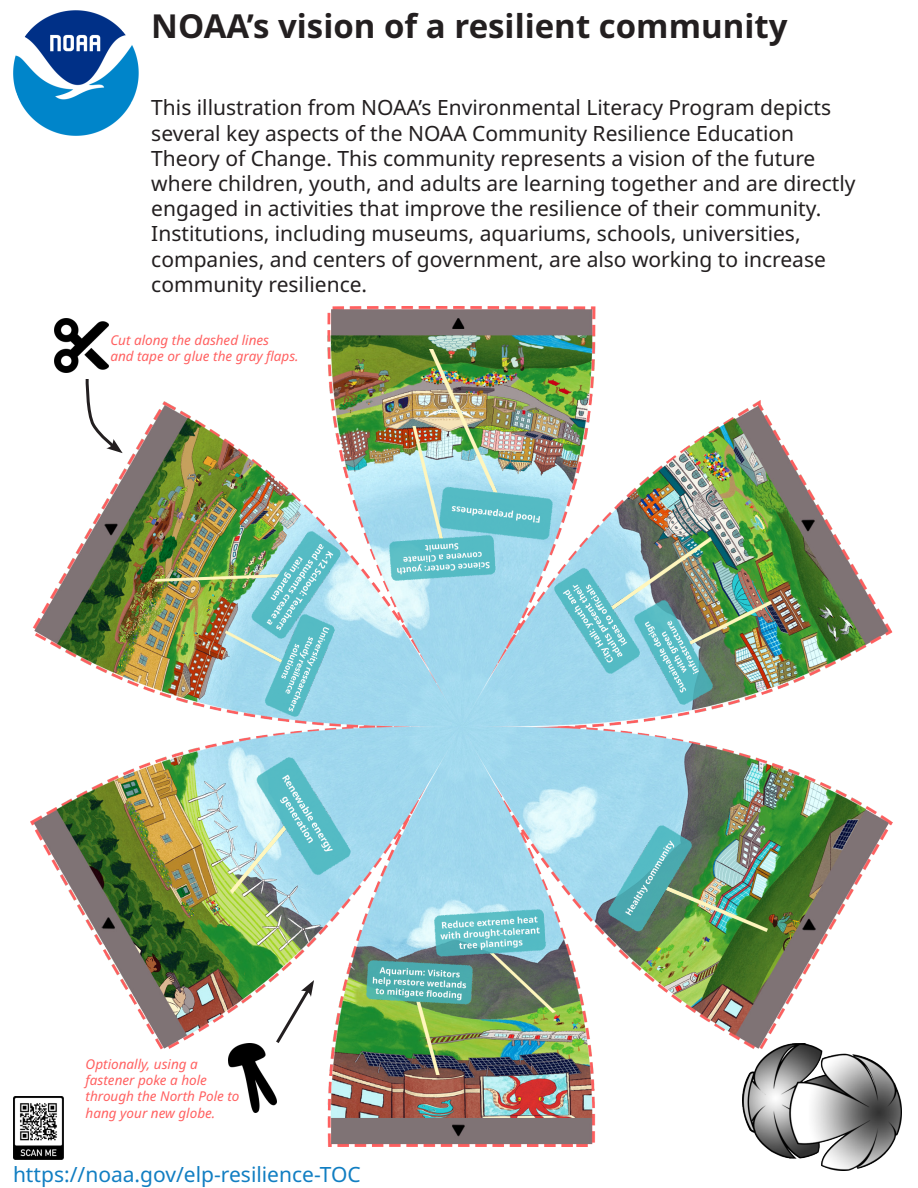
<style>
.page{position:relative;width:918px;height:1188px;background:#fff}
.page>*{position:absolute;margin:0;border:0;box-sizing:border-box;transform-origin:0 0}
.t1{font:700 33px "Noto Sans";color:#231f20}
.Abstract{font:21px/25.2px "Noto Sans";color:#231f20}
.URL{font:21px "Noto Sans";color:#117ec2}
.Directions{font:italic 13.5px/16.2px "Noto Sans";color:#ff6060}
</style>
<div class="page">
<img style="left:13px;top:10px;width:125px;height:125px">
<img style="left:13px;top:1097px;width:51px;height:62px">
<img style="left:765px;top:1078px;width:137px;height:93px">
<img style="left:31px;top:307px;width:861px;height:840px">
<img style="left:429px;top:349px;width:124px;height:190px">
<img style="left:389px;top:427px;width:106px;height:153px">
<img style="left:554px;top:538px;width:157px;height:136px">
<img style="left:635px;top:601px;width:137px;height:103px">
<img style="left:608px;top:825px;width:159px;height:107px">
<img style="left:435px;top:909px;width:121px;height:103px">
<img style="left:367px;top:961px;width:105px;height:114px">
<img style="left:230px;top:758px;width:120px;height:135px">
<img style="left:225px;top:638px;width:110px;height:79px">
<img style="left:154px;top:532px;width:186px;height:106px">
<img style="left:55px;top:318px;width:54px;height:55px">
<img style="left:228px;top:1043px;width:48px;height:70px">
<svg style="left:84px;top:376px;width:39px;height:77px"></svg>
<svg style="left:273px;top:980px;width:41px;height:66px"></svg>
<h1 class="t1" style="left:151px;top:3px;width:638px">NOAA’s vision of a resilient community</h1>
<p class="Abstract" style="left:151px;top:96px;width:706px">This illustration from NOAA’s Environmental Literacy Program depicts several key aspects of the NOAA Community Resilience Education Theory of Change. This community represents a vision of the future where children, youth, and adults are learning together and are directly engaged in activities that improve the resilience of their community.<br>Institutions, including museums, aquariums, schools, universities, companies, and centers of government, are also working to increase community resilience.</p>
<p class="Directions" style="left:110px;top:332px;width:160px">Cut along the dashed lines</p>
<p class="Directions" style="left:110px;top:348px;width:190px">and tape or glue the gray flaps.</p>
<p class="Directions" style="left:86px;top:1056px;width:155px">Optionally, using a fastener poke a hole through the North Pole to hang your new globe.</p>
<p class="URL" style="left:13px;top:1160px;width:349px">https://noaa.gov/elp-resilience-TOC</p>
</div>
